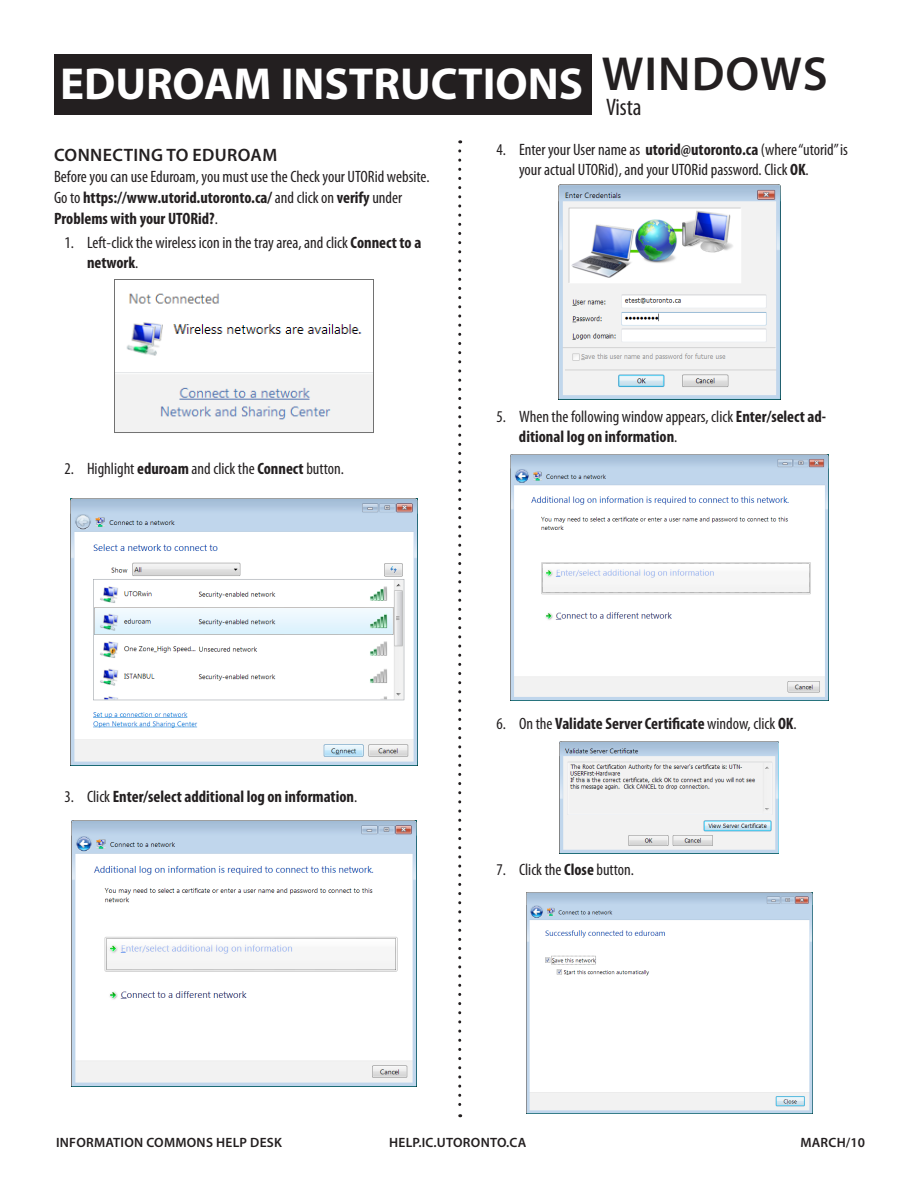
<style>
.page{position:relative;width:918px;height:1188px;background:#fff}
.page>*{position:absolute;margin:0;border:0;box-sizing:border-box;transform-origin:0 0}
.head{font:600 48px "Myriad Pro";letter-spacing:.02em;color:#231f20}
.t1{font:700 45px "Myriad Pro";color:#fff}
.bullet_copy{font:condensed 24px "Myriad Pro";color:#231f20}
.head-2{font:600 18px "Myriad Pro";letter-spacing:.02em;color:#231f20}
.bullet_copy-2{font:condensed 16.5px/20.2px "Myriad Pro";color:#231f20}
.bullet_copy-3{font:700 condensed 16.5px/20.2px "Myriad Pro";color:#231f20}
.body{font:condensed 16.5px/21px "Myriad Pro";color:#231f20}
.head-3{font:600 13.5px "Myriad Pro";letter-spacing:.02em;color:#231f20}
.s1{font-weight:700}
.s2{font-weight:400}
</style>
<div class="page">
<div style="left:54px;top:54px;width:537px;height:61px;background:#231f20"></div>
<svg style="left:458px;top:151px;width:3px;height:966px"></svg>
<img style="left:114px;top:279px;width:259px;height:154px">
<img style="left:70px;top:498px;width:347px;height:267px">
<img style="left:71px;top:821px;width:345px;height:266px">
<img style="left:558px;top:185px;width:223px;height:214px">
<img style="left:510px;top:454px;width:319px;height:246px">
<img style="left:560px;top:742px;width:219px;height:111px">
<img style="left:526px;top:893px;width:287px;height:221px">
<p class="t1" style="left:60px;top:59px;width:525px">EDUROAM INSTRUCTIONS</p>
<p class="head" style="left:602px;top:48px;width:227px">WINDOWS</p>
<p class="bullet_copy" style="left:606px;top:94px;width:37px">Vista</p>
<p class="head-2" style="left:54px;top:145px;width:225px">CONNECTING TO EDUROAM</p>
<p class="body" style="left:54px;top:166px;width:377px">Before you can use Eduroam, you must use the Check your UTORid website.<br>Go to <span class="s1">https://www.utorid.utoronto.ca/</span> and click on <span class="s1">verify</span> under<br><span class="s1">Problems with your UTORid?</span>.</p>
<p class="bullet_copy-2" style="left:87px;top:233px;width:336px;text-indent:-22px">1. Left-click the wireless icon in the tray area, and click <span class="s1">Connect to a network</span>.</p>
<p class="bullet_copy-2" style="left:64px;top:459px;width:281px">2. Highlight <span class="s1">eduroam</span> and click the <span class="s1">Connect</span> button.</p>
<p class="bullet_copy-2" style="left:519px;top:140px;width:331px;text-indent:-22px">4. Enter your User name as <span class="s1">utorid@utoronto.ca</span> (where“utorid”is your actual UTORid), and your UTORid password. Click <span class="s1">OK</span>.</p>
<p class="bullet_copy-3" style="left:519px;top:407px;width:309px;text-indent:-22px"><span class="s2">5. When the following window appears, click</span> Enter/select ad&shy;ditional log on information<span class="s2">.</span></p>
<p class="bullet_copy-3" style="left:64px;top:787px;width:294px"><span class="s2">3. Click</span> Enter/select additional log on information<span class="s2">.</span></p>
<p class="bullet_copy-3" style="left:496px;top:714px;width:302px"><span class="s2">6. On the</span> Validate Server Certificate <span class="s2">window, click</span> OK<span class="s2">.</span></p>
<p class="bullet_copy-2" style="left:496px;top:860px;width:139px">7. Click the <span class="s1">Close</span> button.</p>
<p class="head-3" style="left:56px;top:1135px;width:228px">INFORMATION COMMONS HELP DESK</p>
<p class="head-3" style="left:389px;top:1135px;width:139px">HELP.IC.UTORONTO.CA</p>
<p class="head-3" style="left:800px;top:1135px;width:66px">MARCH/10</p>
</div>
